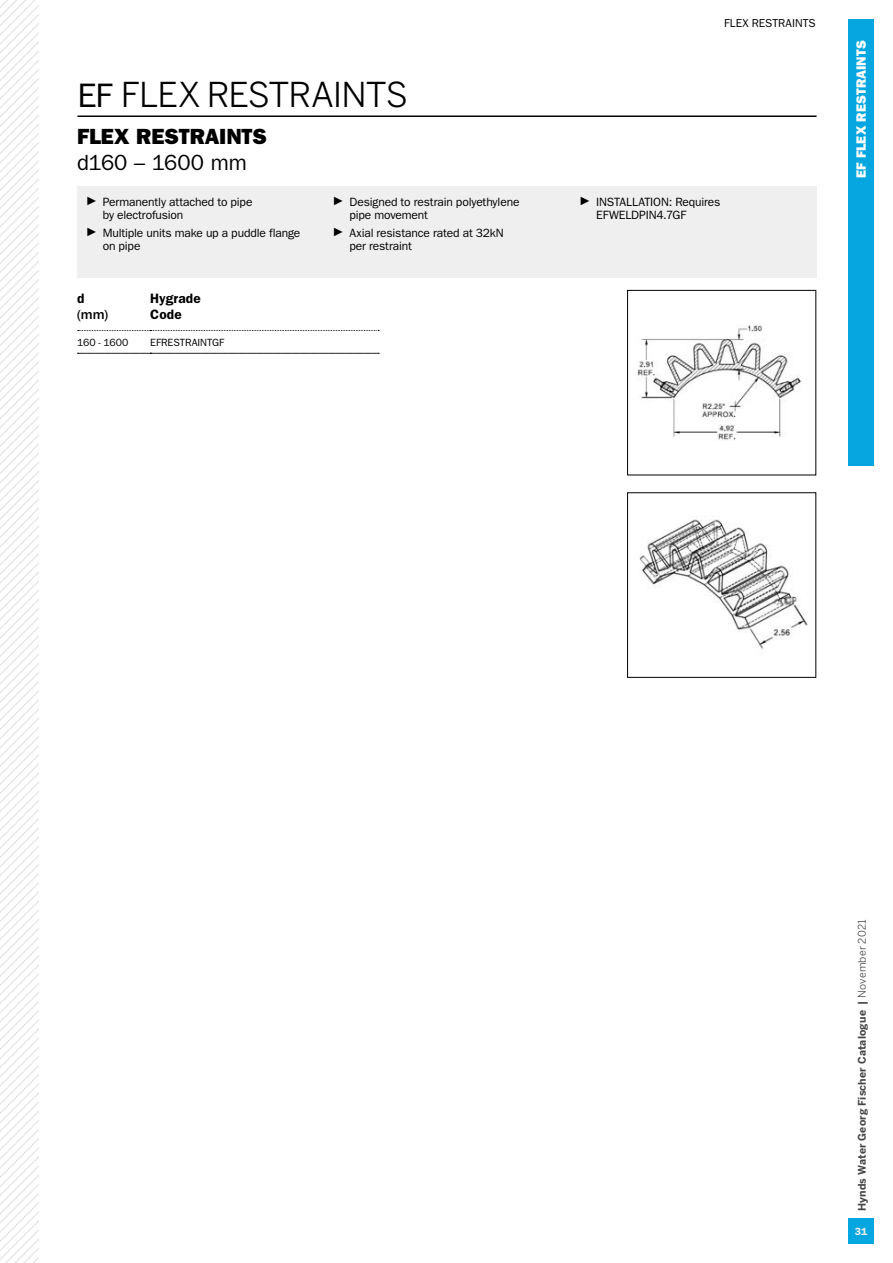
<style>
.page{position:relative;width:893px;height:1263px;background:#fff}
.page>*{position:absolute;margin:0;border:0;box-sizing:border-box;transform-origin:0 0}
.t1{font:34.05px "Benton Sans";letter-spacing:-.03em;color:#000}
.t2{font:22.05px "ITC Franklin Gothic Std Hvy";letter-spacing:-.005em;color:#000}
.t3{font:22.05px "ITC Franklin Gothic Std";letter-spacing:-.005em;color:#000}
.t4{font:600 13.65px/16.4px "ITC Franklin Gothic Std";letter-spacing:.01em;color:#000}
.t5{font:500 13.65px "Franklin Gothic";color:#000}
.t6{font:13.5px "ITC Franklin Gothic Std Hvy";letter-spacing:.005em;color:#fff}
.t7{font:12px/13.4px "ITC Franklin Gothic Std";letter-spacing:-.01em;color:#000}
.t8{font:11.55px "ITC Franklin Gothic Std";color:#000}
.t9{font:700 10.5px "Benton Sans";letter-spacing:.02em;color:#464547}
.t10{font:10.5px "ITC Franklin Gothic Std";color:#000}
.t11{font:600 10.5px "ITC Franklin Gothic Std";color:#efeff0}
.s1{font-family:"ITC Franklin Gothic Std"}
.s2{font-family:"Franklin Gothic";font-weight:500}
.s3{font-weight:400}
</style>
<div class="page">
<svg style="left:0;top:1022px;width:38px;height:241px"></svg>
<svg style="left:0;top:0;width:38px;height:1022px"></svg>
<div style="left:848px;top:1218px;width:26px;height:26px;background:#06a7e0"></div>
<div style="left:848px;top:19px;width:26px;height:447px;background:#06a7e0"></div>
<svg style="left:78px;top:330px;width:301px;height:1px"></svg>
<svg style="left:77px;top:353px;width:302px;height:1px"></svg>
<div style="left:77px;top:186px;width:739px;height:92px;background:#efeff0"></div>
<img style="left:638px;top:325px;width:163px;height:116px">
<div style="left:627px;top:290px;width:189px;height:185px;border:1px solid #000"></div>
<img style="left:639px;top:519px;width:169px;height:130px">
<hr style="left:77px;top:115px;width:739px;height:2px;background:#000">
<h1 class="t1" style="left:77px;top:74px;width:332px"><span class="s1">EF</span> FLEX RESTRAINTS</h1>
<h2 class="t2" style="left:77px;top:123px;width:191px">FLEX RESTRAINTS</h2>
<h2 class="t3" style="left:77px;top:150px;width:171px">d160 – 1600 mm</h2>
<p class="t7" style="left:103px;top:195px;width:151px;text-indent:-17px"><span class="s2">►</span> Permanently attached to pipe by electrofusion</p>
<p class="t7" style="left:103px;top:226px;width:199px;text-indent:-17px"><span class="s2">►</span> Multiple units make up a puddle flange on pipe</p>
<p class="t4" style="left:77px;top:290px;width:9px">d</p>
<p class="t5" style="left:77px;top:306px;width:32px">(mm)</p>
<p class="t4" style="left:150px;top:290px;width:52px">Hygrade<br>Code</p>
<p class="t10" style="left:77px;top:336px;width:53px">160 - 1600</p>
<p class="t10" style="left:150px;top:336px;width:75px">EFRESTRAINTGF</p>
<p class="t7" style="left:349px;top:195px;width:171px;text-indent:-17px"><span class="s2">►</span> Designed to restrain polyethylene pipe movement</p>
<p class="t7" style="left:349px;top:226px;width:156px;text-indent:-17px"><span class="s2">►</span> Axial resistance rated at 32kN per restraint</p>
<p class="t8" style="left:724px;top:17px;width:93px">FLEX RESTRAINTS</p>
<p class="t7" style="left:596px;top:195px;width:126px;text-indent:-17px"><span class="s2">►</span> INSTALLATION: Requires<br>EFWELDPIN4.7GF</p>
<p class="t6" style="left:853px;top:178px;width:139px;rotate:-90deg">EF FLEX RESTRAINTS</p>
<p class="t9" style="left:856px;top:1211px;width:293px;rotate:-90deg">Hynds Water Georg Fischer Catalogue | <span class="s3">November 2021</span></p>
<p class="t11" style="left:855px;top:1225px;width:14px">31</p>
</div>
